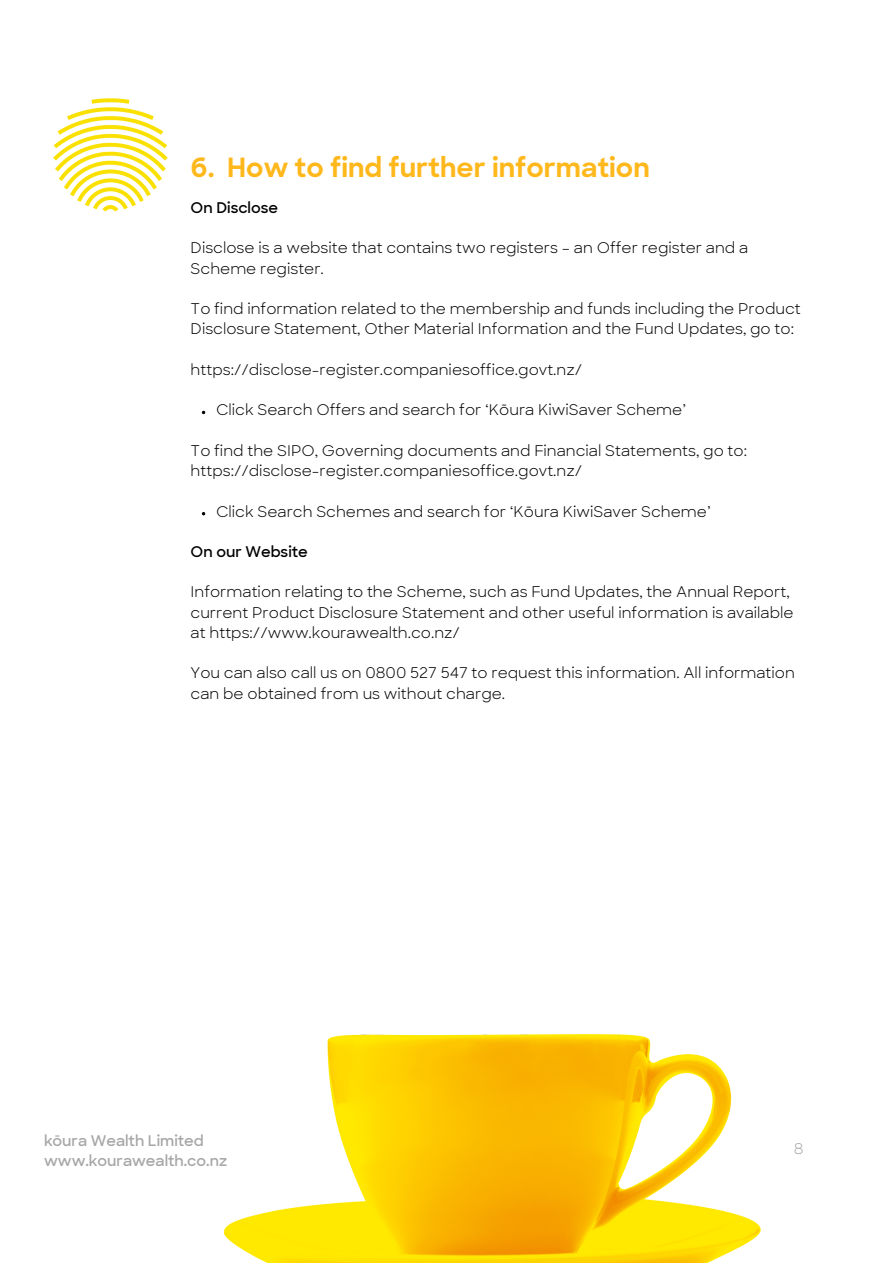
<style>
.page{position:relative;width:893px;height:1264px;background:#fff}
.page>*{position:absolute;margin:0;border:0;box-sizing:border-box;transform-origin:0 0}
.t1{font:700 27px "Sharp Sans";color:#ffb81c}
.t2{font:15px/20.2px "Sharp Sans";color:#000}
.t3{font:600 15px/20.2px "Sharp Sans";color:#a6a6a6}
.t4{font:600 15px "Sharp Sans";color:#000}
.t5{font:15px "Sharp Sans";color:#a6a6a6}
</style>
<div class="page">
<img style="left:53px;top:98px;width:115px;height:114px">
<img style="left:223px;top:1034px;width:538px;height:228px">
<h1 class="t1" style="left:191px;top:157px;width:460px">6. How to find further information</h1>
<p class="t4" style="left:191px;top:202px;width:89px">On Disclose</p>
<p class="t2" style="left:191px;top:239px;width:559px">Disclose is a website that contains two registers – an Offer register and a<br>Scheme register.</p>
<p class="t2" style="left:191px;top:300px;width:611px">To find information related to the membership and funds including the Product<br>Disclosure Statement, Other Material Information and the Fund Updates, go to:</p>
<p class="t2" style="left:191px;top:361px;width:393px">https://disclose-register.companiesoffice.govt.nz/</p>
<p class="t2" style="left:216px;top:401px;width:471px">Click Search Offers and search for ‘Kōura KiwiSaver Scheme’</p>
<p class="t2" style="left:191px;top:442px;width:558px">To find the SIPO, Governing documents and Financial Statements, go to: https://disclose-register.companiesoffice.govt.nz/</p>
<p class="t2" style="left:216px;top:502px;width:496px">Click Search Schemes and search for ‘Kōura KiwiSaver Scheme’</p>
<p class="t4" style="left:191px;top:545px;width:119px">On our Website</p>
<p class="t2" style="left:191px;top:583px;width:604px">Information relating to the Scheme, such as Fund Updates, the Annual Report, current Product Disclosure Statement and other useful information is available at https://www.kourawealth.co.nz/</p>
<p class="t2" style="left:191px;top:664px;width:605px">You can also call us on 0800 527 547 to request this information. All information can be obtained from us without charge.</p>
<p class="t3" style="left:44px;top:1132px;width:184px">kōura Wealth Limited www.kourawealth.co.nz</p>
<p class="t5" style="left:793px;top:1142px;width:11px">8</p>
</div>
